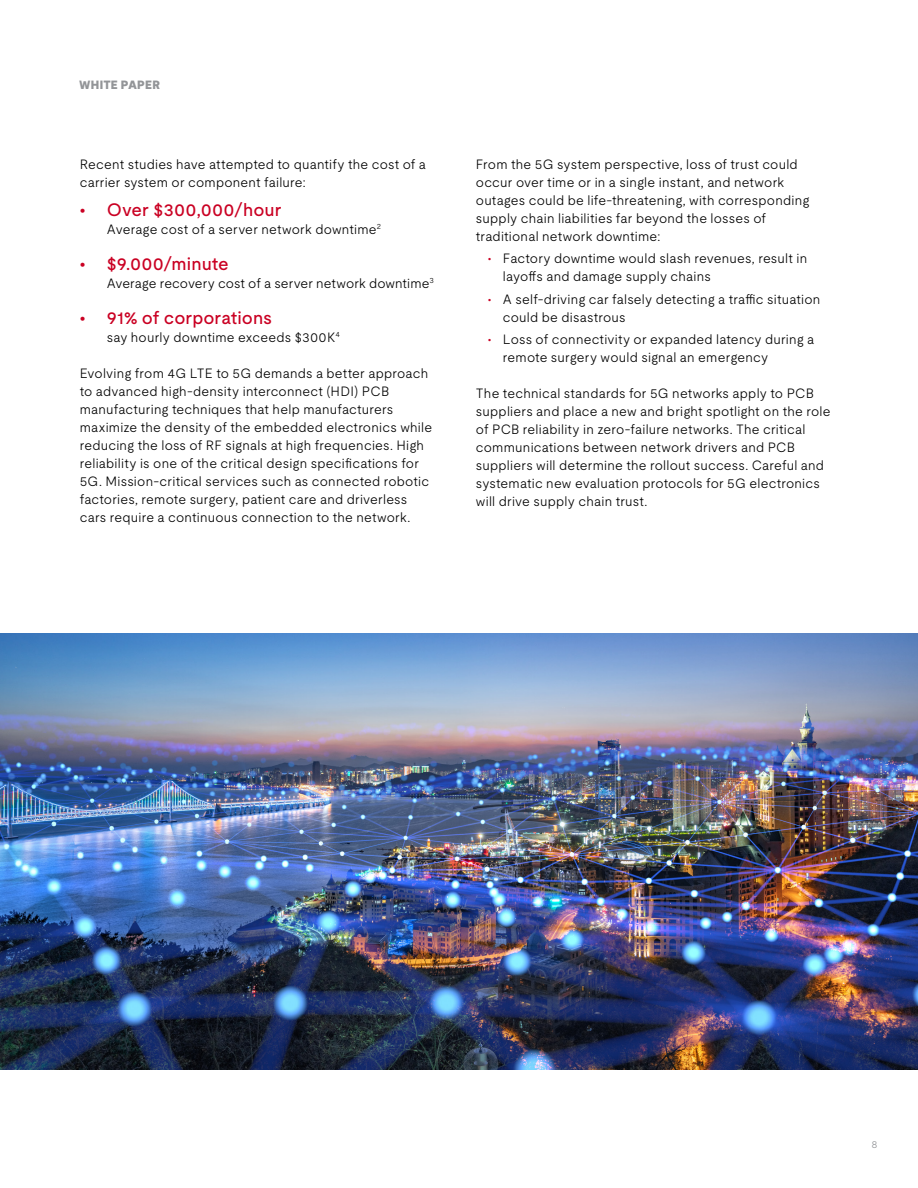
<style>
.page{position:relative;width:918px;height:1188px;background:#fff}
.page>*{position:absolute;margin:0;border:0;box-sizing:border-box;transform-origin:0 0}
.t1{font:500 18px "UL Moderat";letter-spacing:.005em;color:#ca0123}
.t2{font:300 13.5px/18px "UL Moderat";letter-spacing:.015em;color:#000}
.t3{font:900 12px "UL Moderat";letter-spacing:.015em;color:#939598}
.t4{font:300 10.5px "UL Moderat";color:#939598}
.s1{color:#ca0123}
</style>
<div class="page">
<img style="left:0;top:634px;width:918px;height:435px">
<p class="t3" style="left:79px;top:75px;width:83px">WHITE PAPER</p>
<p class="t2" style="left:80px;top:155px;width:348px">Recent studies have attempted to quantify the cost of a carrier system or component failure:</p>
<h1 class="t1" style="left:80px;top:195px;width:203px">• Over $300,000/hour</h1>
<p class="t2" style="left:107px;top:220px;width:276px">Average cost of a server network downtime<sup>2</sup></p>
<h1 class="t1" style="left:80px;top:249px;width:151px">• $9.000/minute</h1>
<p class="t2" style="left:107px;top:274px;width:329px">Average recovery cost of a server network downtime<sup>3</sup></p>
<h1 class="t1" style="left:80px;top:303px;width:194px">• 91% of corporations</h1>
<p class="t2" style="left:107px;top:328px;width:235px">say hourly downtime exceeds $300K<sup>4</sup></p>
<p class="t2" style="left:80px;top:364px;width:354px">Evolving from 4G LTE to 5G demands a better approach to advanced high-density interconnect (HDI) PCB manufacturing techniques that help manufacturers maximize the density of the embedded electronics while reducing the loss of RF signals at high frequencies. High reliability is one of the critical design specifications for 5G. Mission-critical services such as connected robotic factories, remote surgery, patient care and driverless cars require a continuous connection to the network.</p>
<p class="t2" style="left:476px;top:155px;width:335px">From the 5G system perspective, loss of trust could occur over time or in a single instant, and network outages could be life-threatening, with corresponding supply chain liabilities far beyond the losses of traditional network downtime:</p>
<p class="t2" style="left:503px;top:249px;width:306px;text-indent:-15px"><span class="s1">•</span> Factory downtime would slash revenues, result in layoffs and damage supply chains</p>
<p class="t2" style="left:503px;top:289px;width:319px;text-indent:-15px"><span class="s1">•</span> A self-driving car falsely detecting a traffic situation could be disastrous</p>
<p class="t2" style="left:503px;top:330px;width:313px;text-indent:-15px"><span class="s1">•</span> Loss of connectivity or expanded latency during a remote surgery would signal an emergency</p>
<p class="t2" style="left:476px;top:384px;width:356px">The technical standards for 5G networks apply to PCB suppliers and place a new and bright spotlight on the role of PCB reliability in zero-failure networks. The critical communications between network drivers and PCB suppliers will determine the rollout success. Careful and systematic new evaluation protocols for 5G electronics will drive supply chain trust.</p>
<p class="t4" style="left:871px;top:1136px;width:8px">8</p>
</div>
